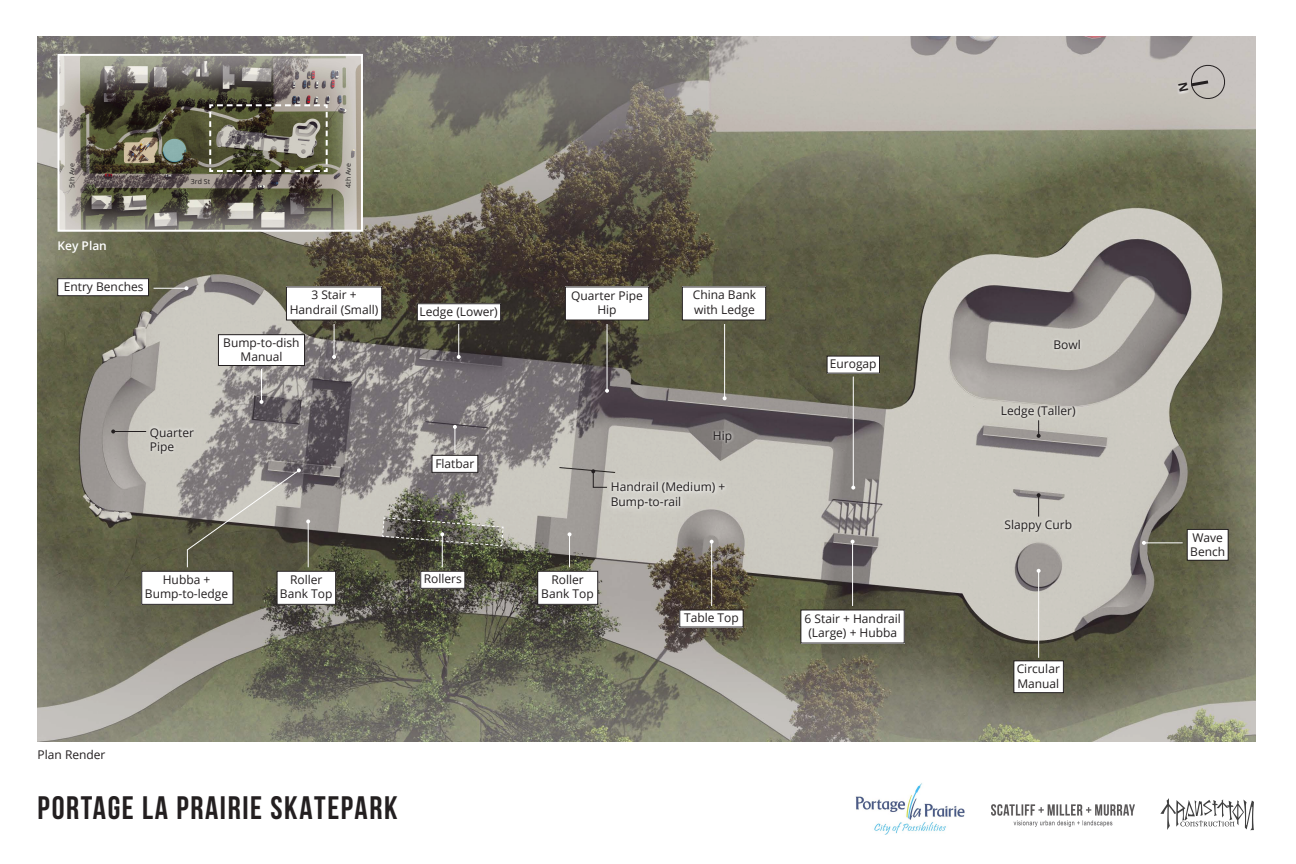
<style>
.page{position:relative;width:1296px;height:864px;background:#fff}
.page>*{position:absolute;margin:0;border:0;box-sizing:border-box;transform-origin:0 0}
.t1{font:700 32.5px "Bebas Neue";letter-spacing:.05em;color:#231f20}
.t2{font:12px/14.4px "Open Sans";color:#231f20;text-align:center}
.t3{font:600 12px "Open Sans";color:#fff}
.t4{font:7px "Open Sans";color:#231f20}
</style>
<div class="page">
<img style="left:38px;top:36px;width:1218px;height:706px">
<img style="left:61px;top:57px;width:299px;height:172px">
<div style="left:58px;top:54px;width:305px;height:178px;border:2px solid #fff"></div>
<img style="left:991px;top:805px;width:144px;height:22px">
<svg style="left:1160px;top:798px;width:94px;height:32px"></svg>
<img style="left:855px;top:783px;width:110px;height:51px">
<svg style="left:148px;top:425px;width:49px;height:32px;background:#d1cfc7"></svg>
<svg style="left:602px;top:473px;width:131px;height:44px;background:#c6c4bc"></svg>
<svg style="left:609px;top:479px;width:119px;height:33px;background:#d4d2cc"></svg>
<svg style="left:711px;top:428px;width:24px;height:18px"></svg>
<div style="left:1002px;top:517px;width:73px;height:18px;background:linear-gradient(to right,#d5d3cc,#d2d0c9)"></div>
<svg style="left:999px;top:403px;width:80px;height:18px"></svg>
<div style="left:1052px;top:337px;width:31px;height:15px;background:#d5d3cc"></div>
<svg style="left:208px;top:103px;width:121px;height:70px;background:#716f5d"></svg>
<div style="left:417px;top:303px;width:84px;height:18px;border:1px solid #231f20"></div>
<div style="left:58px;top:279px;width:91px;height:17px;background:#fff"></div>
<div style="left:58px;top:278px;width:91px;height:18px;border:1px solid #231f20"></div>
<div style="left:218px;top:335px;width:87px;height:31px;background:#fff"></div>
<div style="left:218px;top:334px;width:87px;height:32px;border:1px solid #231f20"></div>
<div style="left:565px;top:287px;width:84px;height:33px;background:#fff"></div>
<div style="left:565px;top:287px;width:84px;height:33px;border:1px solid #231f20"></div>
<div style="left:277px;top:571px;width:59px;height:34px;border:1px solid #231f20"></div>
<div style="left:537px;top:571px;width:61px;height:34px;border:1px solid #231f20"></div>
<div style="left:1014px;top:661px;width:50px;height:32px;border:1px solid #231f20"></div>
<div style="left:141px;top:571px;width:92px;height:34px;border:1px solid #231f20"></div>
<div style="left:286px;top:287px;width:96px;height:33px;border:1px solid #231f20"></div>
<div style="left:682px;top:287px;width:84px;height:33px;background:#fff"></div>
<div style="left:682px;top:287px;width:84px;height:33px;border:1px solid #231f20"></div>
<div style="left:1187px;top:529px;width:41px;height:32px;border:1px solid #231f20"></div>
<div style="left:827px;top:356px;width:53px;height:17px;border:1px solid #231f20"></div>
<div style="left:432px;top:455px;width:46px;height:18px;border:1px solid #231f20"></div>
<div style="left:418px;top:303px;width:83px;height:18px;background:#fff"></div>
<hr style="left:458px;top:324px;width:1px;height:33px;background:#fff">
<svg style="left:457px;top:355px;width:4px;height:4px"></svg>
<hr style="left:334px;top:324px;width:1px;height:33px;background:#fff">
<svg style="left:332px;top:355px;width:4px;height:4px"></svg>
<hr style="left:261px;top:369px;width:1px;height:33px;background:#fff">
<svg style="left:260px;top:400px;width:4px;height:4px"></svg>
<hr style="left:154px;top:288px;width:32px;height:1px;background:#fff">
<svg style="left:184px;top:286px;width:4px;height:4px"></svg>
<hr style="left:113px;top:431px;width:33px;height:1px;background:#231f20">
<svg style="left:111px;top:430px;width:4px;height:4px"></svg>
<svg style="left:1037px;top:493px;width:4px;height:24px"></svg>
<svg style="left:1037px;top:420px;width:4px;height:18px"></svg>
<hr style="left:607px;top:324px;width:1px;height:67px;background:#fff">
<svg style="left:605px;top:389px;width:4px;height:4px"></svg>
<hr style="left:724px;top:324px;width:1px;height:74px;background:#fff">
<svg style="left:723px;top:396px;width:4px;height:4px"></svg>
<hr style="left:853px;top:377px;width:1px;height:111px;background:#fff">
<svg style="left:851px;top:486px;width:4px;height:4px"></svg>
<svg style="left:382px;top:517px;width:123px;height:30px;background:#6a6a5d"></svg>
<hr style="left:569px;top:534px;width:1px;height:33px;background:#fff">
<svg style="left:568px;top:532px;width:4px;height:4px"></svg>
<hr style="left:711px;top:542px;width:1px;height:64px;background:#fff">
<svg style="left:710px;top:540px;width:4px;height:4px"></svg>
<hr style="left:852px;top:542px;width:1px;height:64px;background:#fff">
<svg style="left:851px;top:540px;width:4px;height:4px"></svg>
<hr style="left:1038px;top:571px;width:1px;height:87px;background:#fff">
<svg style="left:1037px;top:569px;width:4px;height:4px"></svg>
<hr style="left:1144px;top:542px;width:39px;height:1px;background:#fff">
<svg style="left:1142px;top:541px;width:4px;height:4px"></svg>
<svg style="left:453px;top:425px;width:4px;height:28px"></svg>
<svg style="left:398px;top:546px;width:89px;height:66px;background:#4d4d41"></svg>
<div style="left:422px;top:571px;width:43px;height:15px;background:#fff"></div>
<div style="left:433px;top:455px;width:44px;height:16px;background:#fff"></div>
<div style="left:569px;top:288px;width:76px;height:32px;background:#fff"></div>
<div style="left:690px;top:287px;width:69px;height:33px;background:#fff"></div>
<div style="left:62px;top:279px;width:84px;height:18px;background:#fff"></div>
<div style="left:221px;top:335px;width:81px;height:29px;background:#fff"></div>
<div style="left:288px;top:287px;width:93px;height:32px;background:#fff"></div>
<div style="left:278px;top:571px;width:57px;height:33px;background:#fff"></div>
<div style="left:539px;top:571px;width:57px;height:33px;background:#fff"></div>
<div style="left:143px;top:571px;width:88px;height:33px;background:#fff"></div>
<svg style="left:186px;top:468px;width:124px;height:100px;background:#7e7b71"></svg>
<div style="left:681px;top:610px;width:60px;height:18px;background:#fff"></div>
<div style="left:802px;top:611px;width:101px;height:32px;background:#fff"></div>
<div style="left:828px;top:356px;width:51px;height:17px;background:#fff"></div>
<div style="left:1014px;top:661px;width:49px;height:30px;background:#fff"></div>
<div style="left:1188px;top:530px;width:39px;height:30px;background:#fff"></div>
<svg style="left:591px;top:469px;width:17px;height:19px"></svg>
<svg style="left:1175px;top:62px;width:52px;height:40px;background:#bcb7b3"></svg>
<p class="t4" style="left:67px;top:188px;width:26px;rotate:-90deg">5th Ave</p>
<p class="t3" style="left:58px;top:238px;width:51px">Key Plan</p>
<p class="t2" style="left:64px;top:279px;width:81px">Entry Benches</p>
<p class="t4" style="left:191px;top:177px;width:21px">3rd St</p>
<p class="t4" style="left:344px;top:188px;width:26px;rotate:-90deg">4th Ave</p>
<p class="t2" style="left:290px;top:287px;width:90px">3 Stair +<br>Handrail (Small)</p>
<p class="t2" style="left:223px;top:335px;width:78px">Bump-to-dish<br>Manual</p>
<p class="t2" style="left:150px;top:425px;width:46px">Quarter</p>
<p class="t2" style="left:150px;top:439px;width:26px">Pipe</p>
<p class="t2" style="left:145px;top:572px;width:85px">Hubba +<br>Bump-to-ledge</p>
<p class="t2" style="left:290px;top:572px;width:34px">Roller</p>
<p class="t2" style="left:280px;top:586px;width:54px">Bank Top</p>
<p class="t2" style="left:420px;top:304px;width:80px">Ledge (Lower)</p>
<p class="t2" style="left:435px;top:456px;width:41px">Flatbar</p>
<p class="t2" style="left:424px;top:571px;width:40px">Rollers</p>
<p class="t2" style="left:38px;top:747px;width:69px">Plan Render</p>
<p class="t1" style="left:38px;top:790px;width:361px">PoRTAGE LA PRAIRIE SKATEPARK</p>
<p class="t2" style="left:571px;top:288px;width:73px">Quarter Pipe<br>Hip</p>
<p class="t2" style="left:693px;top:288px;width:65px;text-align:left">China Bank with Ledge</p>
<p class="t2" style="left:713px;top:428px;width:21px">Hip</p>
<p class="t2" style="left:611px;top:480px;width:116px;text-align:left">Handrail (Medium) +<br>Bump-to-rail</p>
<p class="t2" style="left:551px;top:572px;width:34px">Roller</p>
<p class="t2" style="left:541px;top:586px;width:54px">Bank Top</p>
<p class="t2" style="left:830px;top:356px;width:48px">Eurogap</p>
<p class="t2" style="left:684px;top:610px;width:56px">Table Top</p>
<p class="t2" style="left:805px;top:611px;width:98px">6 Stair + Handrail (Large) + Hubba</p>
<p class="t2" style="left:1053px;top:337px;width:29px">Bowl</p>
<p class="t2" style="left:1001px;top:403px;width:76px">Ledge (Taller)</p>
<p class="t2" style="left:1005px;top:517px;width:69px">Slappy Curb</p>
<p class="t2" style="left:1017px;top:662px;width:45px">Circular</p>
<p class="t2" style="left:1017px;top:676px;width:43px">Manual</p>
<p class="t2" style="left:1192px;top:530px;width:32px">Wave</p>
<p class="t2" style="left:1190px;top:545px;width:36px">Bench</p>
</div>
